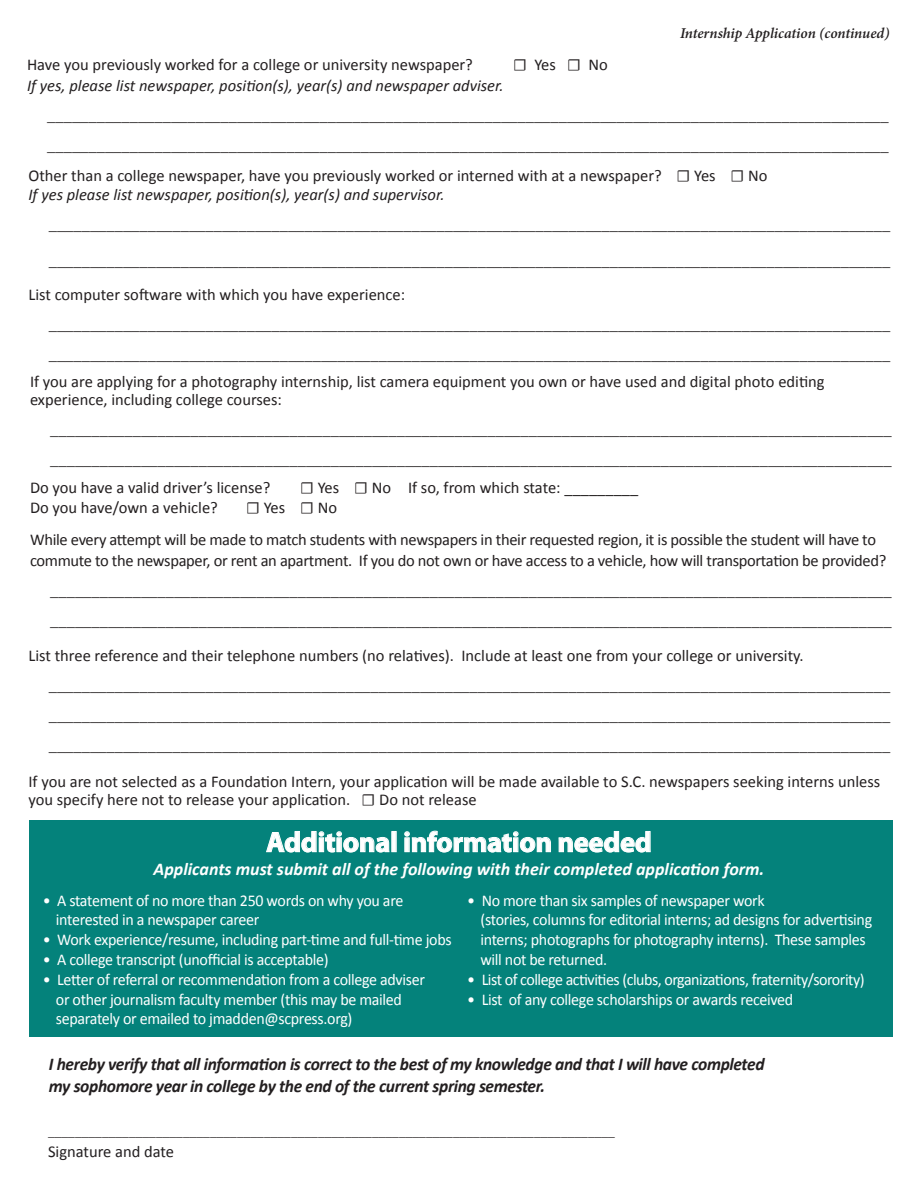
<style>
.page{position:relative;width:918px;height:1188px;background:#fff}
.page>*{position:absolute;margin:0;border:0;box-sizing:border-box;transform-origin:0 0}
.t1{font:700 28.5px "Myriad Pro";letter-spacing:-.01em;color:#fff}
.t2{font:italic 700 18px/21.6px "Calibri";letter-spacing:-.02em;color:#231f20}
.t3{font:italic 700 18px "Calibri";color:#fff}
.t4{font:16.5px/30px "Minion Pro";color:#231f20}
.t5{font:16.5px/18px "Calibri";color:#231f20}
.t6{font:16.5px/19.8px "Calibri";letter-spacing:-.02em;color:#fff}
.t7{font:16.5px/20.2px "Calibri";letter-spacing:-.02em;color:#231f20}
.t8{font:italic 16.5px "Calibri";color:#231f20}
.t9{font:italic 600 15px "Minion Pro";letter-spacing:-.005em;color:#231f20}
.t10{font:13.5px "Minion Pro";color:#231f20}
.s1{font-family:"Minion Pro";font-weight:700}
</style>
<div class="page">
<div style="left:29px;top:820px;width:864px;height:217px;background:#04827b"></div>
<svg style="left:266px;top:831px;width:123px;height:21px"></svg>
<svg style="left:405px;top:831px;width:146px;height:21px"></svg>
<svg style="left:559px;top:831px;width:92px;height:21px"></svg>
<p class="t9" style="left:680px;top:23px;width:211px">Internship Application (continued)</p>
<p class="t5" style="left:27px;top:56px;width:447px">Have you previously worked for a college or university newspaper?</p>
<p class="t5" style="left:513px;top:56px;width:96px"><span class="s1">☐</span> Yes <span class="s1">☐</span> No</p>
<p class="t8" style="left:27px;top:74px;width:478px">If yes, please list newspaper, position(s), year(s) and newspaper adviser.</p>
<p class="t4" style="left:47px;top:101px;width:843px">______________________________________________________________________________________________________ ______________________________________________________________________________________________________</p>
<p class="t5" style="left:28px;top:166px;width:741px">Other than a college newspaper, have you previously worked or interned with at a newspaper? <span class="s1">☐</span> Yes <span class="s1">☐</span> No</p>
<p class="t8" style="left:28px;top:184px;width:418px">If yes please list newspaper, position(s), year(s) and supervisor.</p>
<p class="t4" style="left:49px;top:207px;width:843px;line-height:36px">______________________________________________________________________________________________________ ______________________________________________________________________________________________________</p>
<p class="t5" style="left:28px;top:286px;width:378px">List computer software with which you have experience:</p>
<p class="t4" style="left:49px;top:310px;width:843px">______________________________________________________________________________________________________ ______________________________________________________________________________________________________</p>
<p class="t5" style="left:30px;top:372px;width:796px">If you are applying for a photography internship, list camera equipment you own or have used and digital photo editing experience, including college courses:</p>
<p class="t4" style="left:50px;top:415px;width:843px">______________________________________________________________________________________________________ ______________________________________________________________________________________________________</p>
<p class="t5" style="left:30px;top:478px;width:242px">Do you have a valid driver’s license?</p>
<p class="t5" style="left:300px;top:478px;width:340px"><span class="s1">☐</span> Yes <span class="s1">☐</span> No If so, from which state: _________</p>
<p class="t5" style="left:30px;top:499px;width:189px">Do you have/own a vehicle?</p>
<p class="t5" style="left:246px;top:499px;width:93px"><span class="s1">☐</span> Yes <span class="s1">☐</span> No</p>
<p class="t7" style="left:30px;top:530px;width:858px">While every attempt will be made to match students with newspapers in their requested region, it is possible the student will have to commute to the newspaper, or rent an apartment. If you do not own or have access to a vehicle, how will transportation be provided?</p>
<p class="t4" style="left:50px;top:575px;width:843px">______________________________________________________________________________________________________ ______________________________________________________________________________________________________</p>
<p class="t5" style="left:28px;top:647px;width:777px">List three reference and their telephone numbers (no relatives). Include at least one from your college or university.</p>
<p class="t4" style="left:49px;top:671px;width:843px;text-align:justify">______________________________________________________________________________________________________ ______________________________________________________________________________________________________ ______________________________________________________________________________________________________</p>
<p class="t5" style="left:28px;top:773px;width:853px">If you are not selected as a Foundation Intern, your application will be made available to S.C. newspapers seeking interns unless you specify here not to release your application. <span class="s1">☐</span> Do not release</p>
<p class="t1" style="left:266px;top:824px;width:387px">Additional information needed</p>
<p class="t3" style="left:154px;top:858px;width:612px">Applicants must submit all of the following with their completed application form.</p>
<p class="t6" style="left:56px;top:890px;width:349px;text-indent:-13px">• A statement of no more than 250 words on why you are interested in a newspaper career</p>
<p class="t6" style="left:43px;top:930px;width:410px">• Work experience/resume, including part-time and full-time jobs</p>
<p class="t6" style="left:43px;top:950px;width:287px">• A college transcript (unofficial is acceptable)</p>
<p class="t6" style="left:56px;top:969px;width:371px;text-indent:-13px">• Letter of referral or recommendation from a college adviser or other journalism faculty member (this may be mailed separately or emailed to jmadden@scpress.org)</p>
<p class="t6" style="left:481px;top:890px;width:393px;text-indent:-13px">• No more than six samples of newspaper work<br>(stories, columns for editorial interns; ad designs for advertising interns; photographs for photography interns). These samples will not be returned.</p>
<p class="t6" style="left:467px;top:969px;width:399px">• List of college activities (clubs, organizations, fraternity/sorority)</p>
<p class="t6" style="left:467px;top:989px;width:328px">• List of any college scholarships or awards received</p>
<p class="t2" style="left:49px;top:1054px;width:717px">I hereby verify that all information is correct to the best of my knowledge and that I will have completed my sophomore year in college by the end of the current spring semester.</p>
<p class="t10" style="left:48px;top:1123px;width:568px">____________________________________________________________________________________</p>
<p class="t5" style="left:48px;top:1143px;width:128px">Signature and date</p>
</div>
